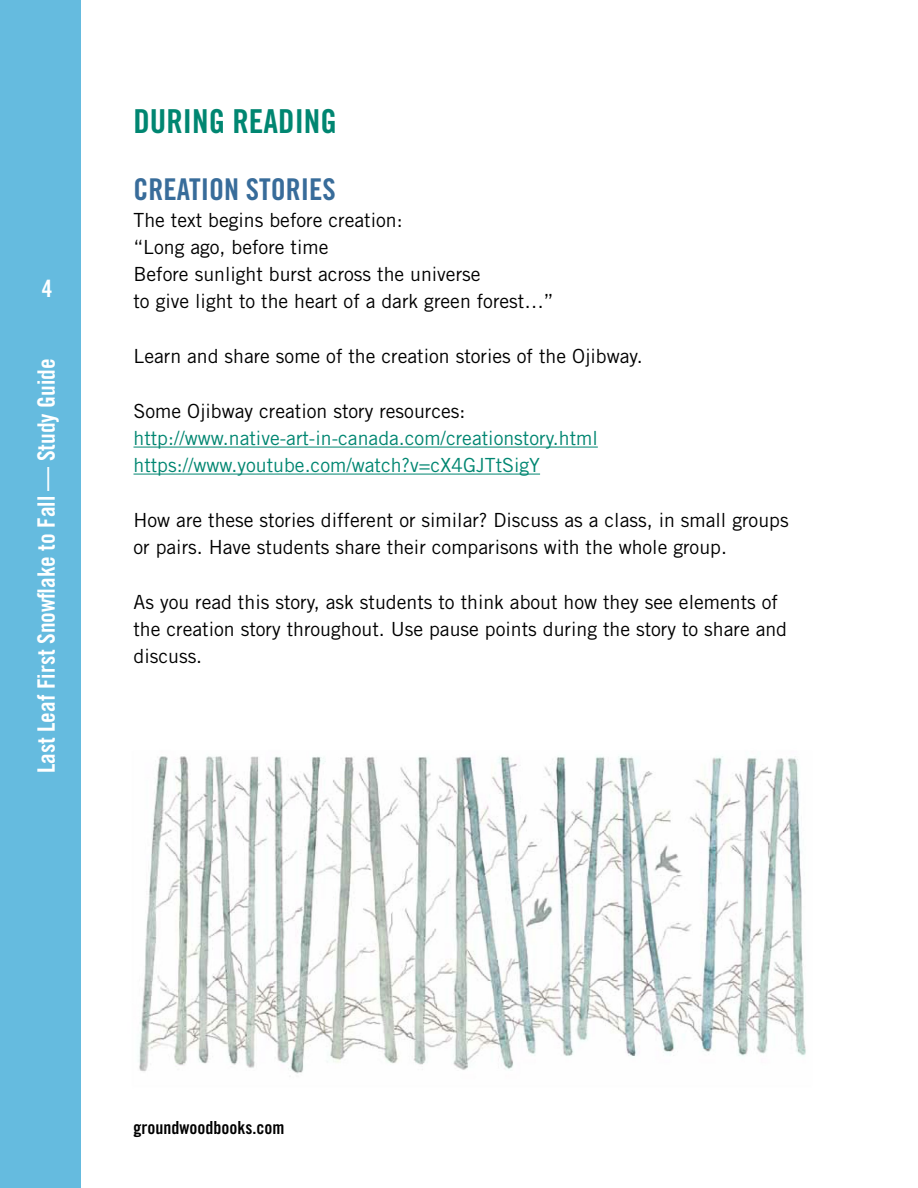
<style>
.page{position:relative;width:918px;height:1188px;background:#fff}
.page>*{position:absolute;margin:0;border:0;box-sizing:border-box;transform-origin:0 0}
.A-head_no_space_afte{font:33px "Trade Gothic Bold Cond Twenty";color:#008671}
.B-head{font:30px "Trade Gothic Bold Cond Twenty";color:#386c9a}
.t1{font:24px "Trade Gothic Bold Cond Twenty";color:#fff}
.Para{font:19.5px/27px "Trade Gothic";color:#000}
.Para_no_space{font:19.5px "Trade Gothic";color:#000}
.Para_no_space-2{font:19.5px "Trade Gothic";color:#008671}
.t2{font:18px "Trade Gothic Bold Cond Twenty";color:#000}
</style>
<div class="page">
<div style="left:0;top:0;width:81px;height:1188px;background:#65bbdf"></div>
<hr style="left:133px;top:447px;width:465px;height:1px;background:#008671">
<hr style="left:133px;top:474px;width:407px;height:1px;background:#008671">
<img style="left:139px;top:756px;width:667px;height:318px">
<p class="t1" style="left:42px;top:274px;width:12px">4</p>
<p class="t1" style="left:32px;top:773px;width:416px;rotate:-90deg">Last Leaf First Snowflake to Fall — Study Guide</p>
<p class="A-head_no_space_afte" style="left:133px;top:101px;width:205px">DURING READING</p>
<p class="B-head" style="left:133px;top:171px;width:204px">CREATION STORIES</p>
<p class="Para_no_space" style="left:133px;top:208px;width:271px">The text begins before creation:</p>
<p class="Para_no_space" style="left:133px;top:235px;width:196px">“Long ago, before time</p>
<p class="Para_no_space" style="left:133px;top:262px;width:349px">Before sunlight burst across the universe</p>
<p class="Para_no_space" style="left:133px;top:289px;width:422px">to give light to the heart of a dark green forest…”</p>
<p class="Para" style="left:133px;top:342px;width:511px">Learn and share some of the creation stories of the Ojibway.</p>
<p class="Para" style="left:133px;top:397px;width:333px">Some Ojibway creation story resources:</p>
<p class="Para_no_space-2" style="left:133px;top:426px;width:466px">http://www.native-art-in-canada.com/creationstory.html</p>
<p class="Para_no_space-2" style="left:133px;top:453px;width:408px">https://www.youtube.com/watch?v=cX4GJTtSigY</p>
<p class="Para" style="left:133px;top:507px;width:657px">How are these stories different or similar? Discuss as a class, in small groups or pairs. Have students share their comparisons with the whole group.</p>
<p class="Para" style="left:133px;top:589px;width:655px">As you read this story, ask students to think about how they see elements of the creation story throughout. Use pause points during the story to share and discuss.</p>
<p class="t2" style="left:133px;top:1117px;width:152px">groundwoodbooks.com</p>
</div>
